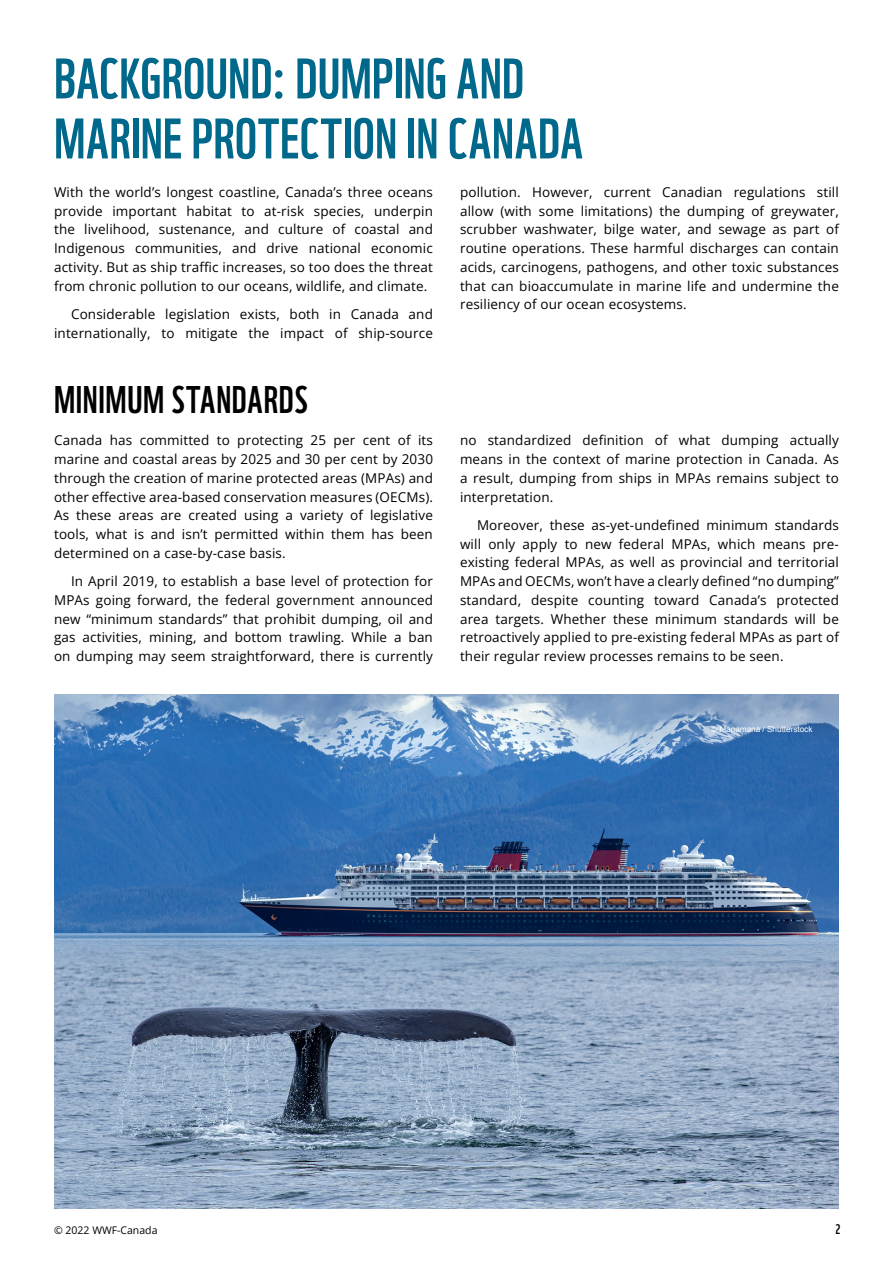
<style>
.page{position:relative;width:893px;height:1263px;background:#fff}
.page>*{position:absolute;margin:0;border:0;box-sizing:border-box;transform-origin:0 0}
.Heading_1{font:55.5px/60px "WWF";letter-spacing:.005em;color:#00688b}
.Heading_3{font:37.5px "WWF";letter-spacing:.015em;color:#000}
.Bodycopy{font:13.5px/18.8px "Open Sans";letter-spacing:.01em;color:#000;text-align:justify}
.t1{font:13.5px "WWF";color:#000}
.Small_Bodycopy{font:10.5px "Open Sans";color:#000}
.Legal_Info{font:8.25px "Arial";letter-spacing:-.005em;color:#fff}
</style>
<div class="page">
<img style="left:55px;top:695px;width:783px;height:513px">
<p class="Heading_1" style="left:54px;top:43px;width:530px">BACKGROUND: DUMPING AND<br>MARINE PROTECTION IN CANADA</p>
<p class="Bodycopy" style="left:54px;top:182px;width:380px">With the world’s longest coastline, Canada’s three oceans provide important habitat to at-risk species, underpin the livelihood, sustenance, and culture of coastal and Indigenous communities, and drive national economic activity. But as ship traffic increases, so too does the threat from chronic pollution to our oceans, wildlife, and climate.</p>
<p class="Bodycopy" style="left:54px;top:304px;width:380px;text-align:right">Considerable legislation exists, both in Canada and internationally, to mitigate the impact of ship-source</p>
<p class="Heading_3" style="left:54px;top:370px;width:255px">MINIMUM STANDARDS</p>
<p class="Bodycopy" style="left:54px;top:431px;width:380px">Canada has committed to protecting 25 per cent of its marine and coastal areas by 2025 and 30 per cent by 2030 through the creation of marine protected areas (MPAs) and other effective area-based conservation measures (OECMs).<br>As these areas are created using a variety of legislative tools, what is and isn’t permitted within them has been determined on a case-by-case basis.</p>
<p class="Bodycopy" style="left:54px;top:571px;width:380px;text-indent:17px">In April 2019, to establish a base level of protection for MPAs going forward, the federal government announced new “minimum standards” that prohibit dumping, oil and gas activities, mining, and bottom trawling. While a ban on dumping may seem straightforward, there is currently</p>
<p class="Bodycopy" style="left:460px;top:182px;width:380px">pollution. However, current Canadian regulations still allow (with some limitations) the dumping of greywater, scrubber washwater, bilge water, and sewage as part of routine operations. These harmful discharges can contain acids, carcinogens, pathogens, and other toxic substances that can bioaccumulate in marine life and undermine the resiliency of our ocean ecosystems.</p>
<p class="Bodycopy" style="left:460px;top:431px;width:380px">no standardized definition of what dumping actually means in the context of marine protection in Canada. As a result, dumping from ships in MPAs remains subject to interpretation.</p>
<p class="Bodycopy" style="left:460px;top:515px;width:380px;text-indent:17px">Moreover, these as-yet-undefined minimum standards will only apply to new federal MPAs, which means pre&shy;existing federal MPAs, as well as provincial and territorial MPAs and OECMs, won’t have a clearly defined “no dumping” standard, despite counting toward Canada’s protected area targets. Whether these minimum standards will be retroactively applied to pre-existing federal MPAs as part of their regular review processes remains to be seen.</p>
<p class="Legal_Info" style="left:711px;top:724px;width:103px">© Manamana / Shutterstock</p>
<p class="Small_Bodycopy" style="left:54px;top:1223px;width:105px">© 2022 WWF-Canada</p>
<p class="t1" style="left:835px;top:1219px;width:6px">2</p>
</div>
